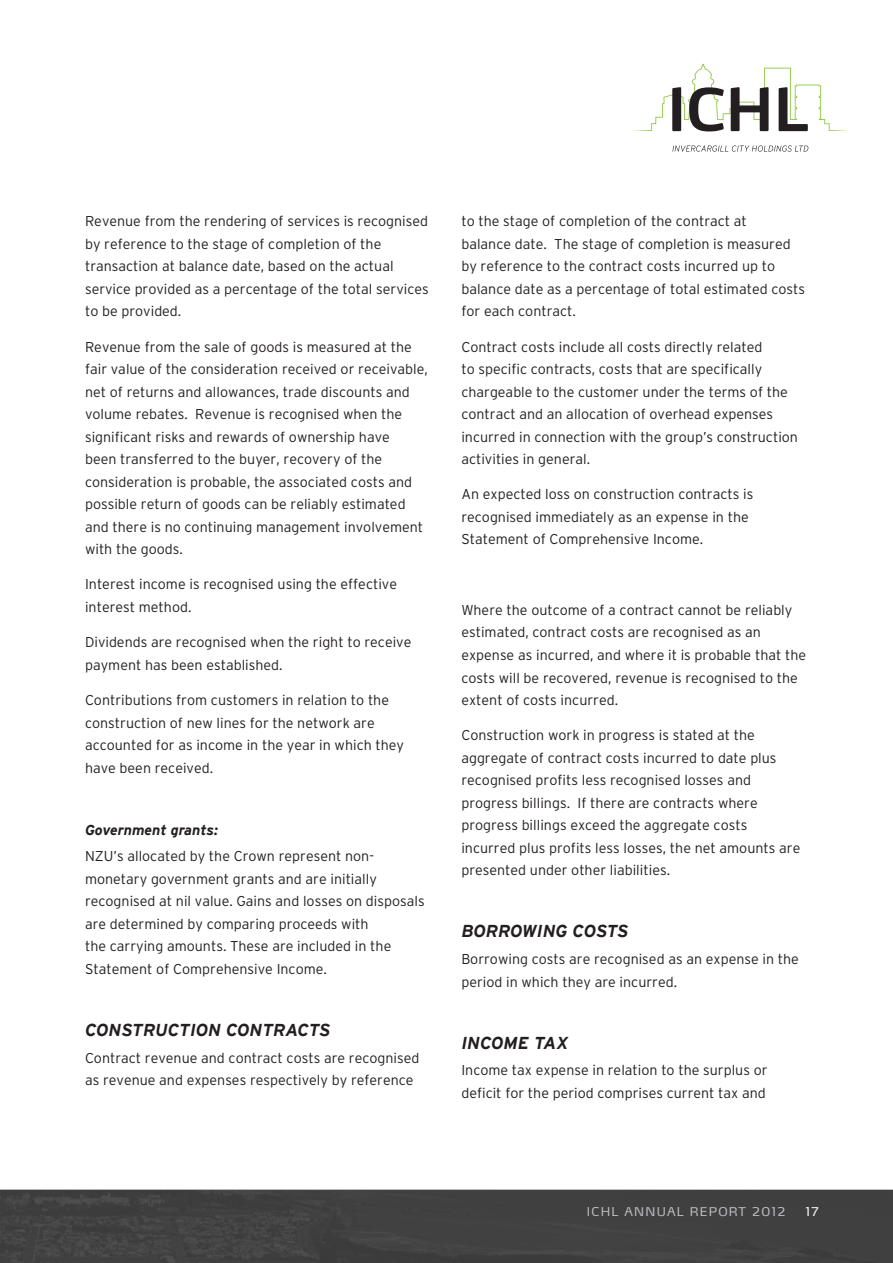
<style>
.page{position:relative;width:893px;height:1263px;background:#fff}
.page>*{position:absolute;margin:0;border:0;box-sizing:border-box;transform-origin:0 0}
.t1{font:italic 700 17.25px "Interstate";color:#231f20}
.t2{font:300 14.25px/22.5px "Interstate";color:#231f20}
.t3{font:italic 700 14.25px "Interstate";color:#231f20}
.t4{font:12px "Max LF";letter-spacing:.1em;color:#bcbdc0}
.t5{font:12px "Max LF";color:#fff}
</style>
<div class="page">
<div style="left:0;top:1189px;width:893px;height:74px;background:#404041"></div>
<svg style="left:633px;top:64px;width:215px;height:67px"></svg>
<svg style="left:672px;top:145px;width:136px;height:7px"></svg>
<p class="t2" style="left:85px;top:210px;width:345px">Revenue from the rendering of services is recognised by reference to the stage of completion of the transaction at balance date, based on the actual service provided as a percentage of the total services to be provided.</p>
<p class="t2" style="left:85px;top:335px;width:344px">Revenue from the sale of goods is measured at the fair value of the consideration received or receivable, net of returns and allowances, trade discounts and volume rebates. Revenue is recognised when the significant risks and rewards of ownership have<br>been transferred to the buyer, recovery of the consideration is probable, the associated costs and possible return of goods can be reliably estimated and there is no continuing management involvement with the goods.</p>
<p class="t2" style="left:85px;top:573px;width:314px">Interest income is recognised using the effective interest method.</p>
<p class="t2" style="left:85px;top:631px;width:328px">Dividends are recognised when the right to receive payment has been established.</p>
<p class="t2" style="left:85px;top:689px;width:321px">Contributions from customers in relation to the construction of new lines for the network are accounted for as income in the year in which they have been received.</p>
<p class="t3" style="left:85px;top:821px;width:134px">Government grants:</p>
<p class="t2" style="left:85px;top:845px;width:341px">NZU’s allocated by the Crown represent non&shy;monetary government grants and are initially recognised at nil value. Gains and losses on disposals are determined by comparing proceeds with<br>the carrying amounts. These are included in the Statement of Comprehensive Income.</p>
<p class="t1" style="left:85px;top:1020px;width:37px">CONST</p>
<p class="t1" style="left:143px;top:1020px;width:23px">RUCTI</p>
<p class="t1" style="left:196px;top:1020px;width:114px">ON CONTRACTS</p>
<p class="t2" style="left:85px;top:1046px;width:336px">Contract revenue and contract costs are recognised as revenue and expenses respectively by reference</p>
<p class="t2" style="left:461px;top:210px;width:345px">to the stage of completion of the contract at<br>balance date. The stage of completion is measured by reference to the contract costs incurred up to balance date as a percentage of total estimated costs for each contract.</p>
<p class="t2" style="left:461px;top:335px;width:338px">Contract costs include all costs directly related<br>to specific contracts, costs that are specifically chargeable to the customer under the terms of the contract and an allocation of overhead expenses incurred in connection with the group’s construction activities in general.</p>
<p class="t2" style="left:461px;top:483px;width:293px">An expected loss on construction contracts is recognised immediately as an expense in the<br>Statement of Comprehensive Income.</p>
<p class="t2" style="left:461px;top:599px;width:346px">Where the outcome of a contract cannot be reliably estimated, contract costs are recognised as an expense as incurred, and where it is probable that the costs will be recovered, revenue is recognised to the extent of costs incurred.</p>
<p class="t2" style="left:461px;top:724px;width:340px">Construction work in progress is stated at the aggregate of contract costs incurred to date plus recognised profits less recognised losses and progress billings. If there are contracts where progress billings exceed the aggregate costs incurred plus profits less losses, the net amounts are presented under other liabilities.</p>
<p class="t1" style="left:461px;top:921px;width:87px">BORROWING</p>
<p class="t1" style="left:573px;top:921px;width:35px">COSTS</p>
<p class="t2" style="left:461px;top:948px;width:339px">Borrowing costs are recognised as an expense in the period in which they are incurred.</p>
<p class="t1" style="left:461px;top:1033px;width:109px">INCOME TAX</p>
<p class="t2" style="left:461px;top:1059px;width:308px">Income tax expense in relation to the surplus or deficit for the period comprises current tax and</p>
<p class="t4" style="left:587px;top:1204px;width:200px">ICHL ANNUAL REPORT 2012</p>
<p class="t5" style="left:806px;top:1204px;width:15px">17</p>
</div>
